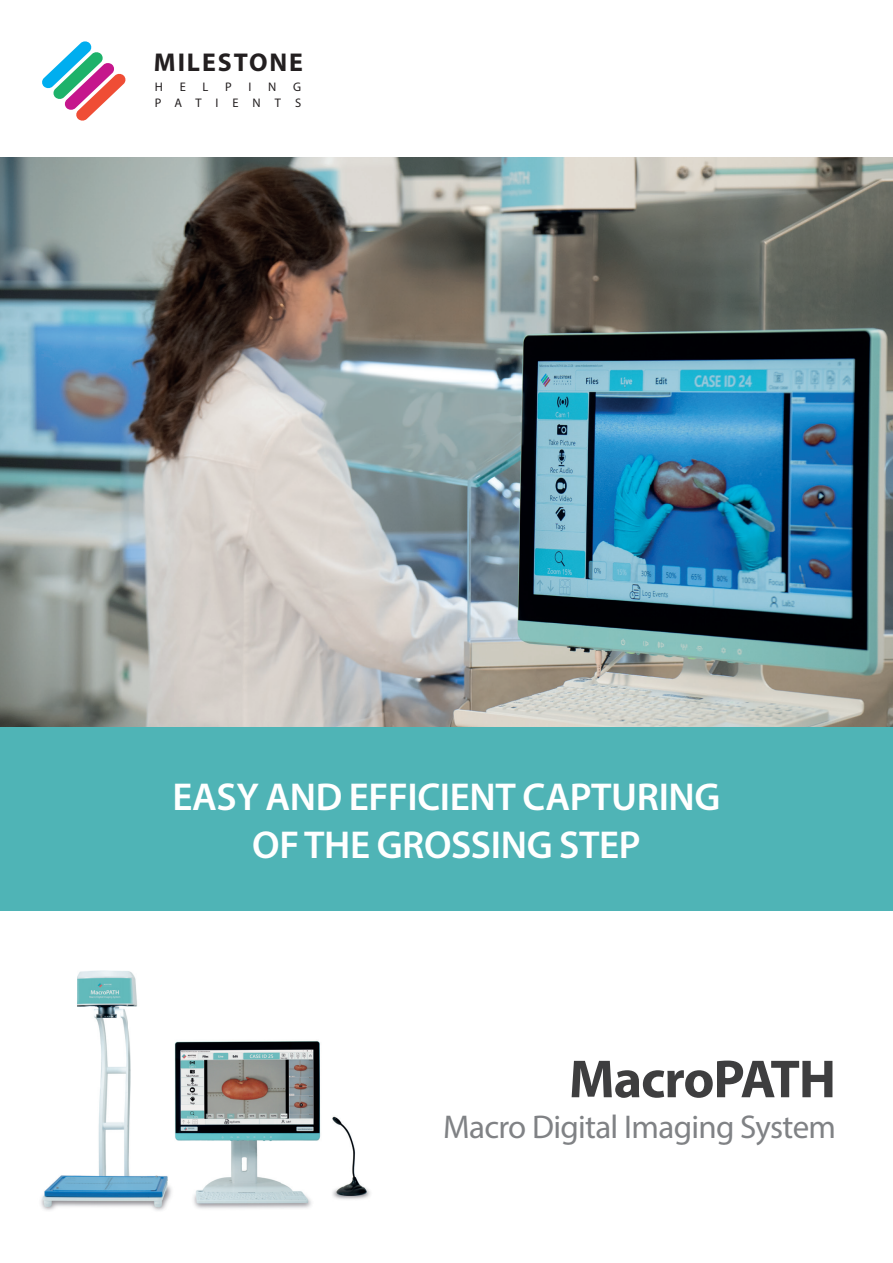
<style>
.page{position:relative;width:893px;height:1263px;background:#fff}
.page>*{position:absolute;margin:0;border:0;box-sizing:border-box;transform-origin:0 0}
.t1{font:700 54px "Myriad Pro";letter-spacing:-.02em;color:#3e3e3f}
.t2{font:600 39px/48px "Myriad Pro";letter-spacing:-.01em;color:#fff;text-align:center}
.t3{font:33px "Myriad Pro";letter-spacing:-.02em;color:#808285}
.t4{font:700 25.8px "Myriad Pro";letter-spacing:.075em;color:#231f20}
.t5{font:12.45px/16px "Myriad Pro";letter-spacing:1.12em;color:#231f20;text-align:right}
</style>
<div class="page">
<svg style="left:42px;top:41px;width:84px;height:80px"></svg>
<img style="left:0;top:157px;width:893px;height:570px">
<img style="left:41px;top:970px;width:329px;height:241px">
<div style="left:0;top:727px;width:893px;height:184px;background:#4fb4b6"></div>
<p class="t4" style="left:154px;top:45px;width:151px">MILESTONE</p>
<p class="t5" style="left:155px;top:79px;width:10px">H</p>
<p class="t5" style="left:180px;top:79px;width:8px">E</p>
<p class="t5" style="left:203px;top:79px;width:7px">L</p>
<p class="t5" style="left:225px;top:79px;width:8px">P</p>
<p class="t5" style="left:248px;top:79px;width:4px">I</p>
<p class="t5" style="left:268px;top:79px;width:10px">N</p>
<p class="t5" style="left:155px;top:79px;width:148px">G<br>PATIENTS</p>
<p class="t2" style="left:172px;top:772px;width:550px">EASY AND EFFICIENT CAPTURING<br>OF THE GROSSING STEP</p>
<h1 class="t1" style="left:569px;top:1044px;width:269px">MacroPATH</h1>
<p class="t3" style="left:443px;top:1106px;width:395px">Macro Digital Imaging System</p>
</div>
